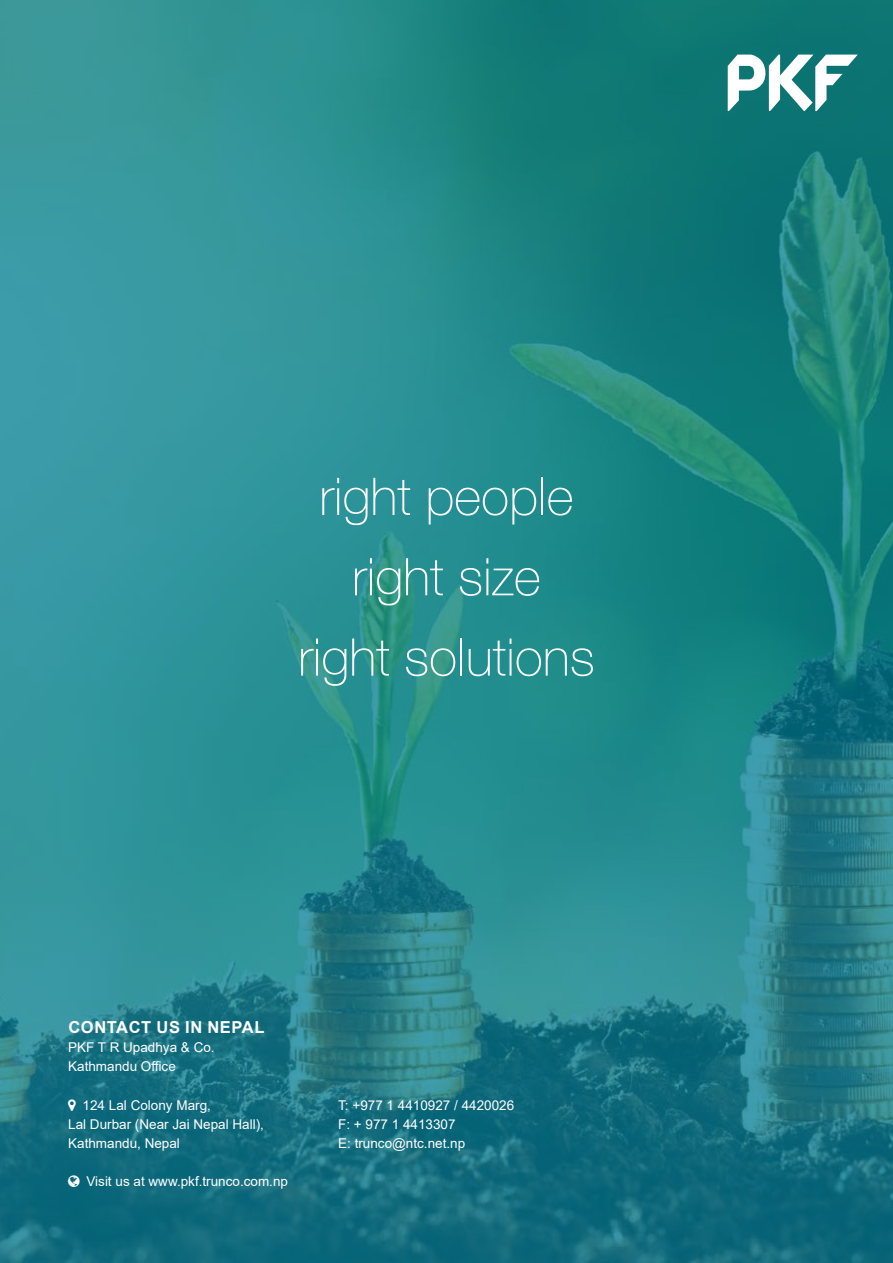
<style>
.page{position:relative;width:893px;height:1263px;background:#fff}
.page>*{position:absolute;margin:0;border:0;box-sizing:border-box;transform-origin:0 0}
.t1{font:100 51.9px/80.4px "Helvetica Neue CE";color:#fff;text-align:center}
.t2{font:700 16.5px "Arial";letter-spacing:.035em;color:#fff}
.t3{font:13.5px/19.2px "Arial";color:#fff}
</style>
<div class="page">
<img style="left:0;top:0;width:893px;height:1263px">
<svg style="left:728px;top:55px;width:130px;height:56px"></svg>
<svg style="left:68px;top:1099px;width:8px;height:11px"></svg>
<svg style="left:68px;top:1176px;width:12px;height:11px"></svg>
<h1 class="t1" style="left:298px;top:457px;width:298px">right people right size<br>right solutions</h1>
<p class="t2" style="left:68px;top:1015px;width:197px">CONTACT US IN NEPAL</p>
<p class="t3" style="left:68px;top:1037px;width:148px">PKF T R Upadhya &amp; Co.<br>Kathmandu Office</p>
<p class="t3" style="left:83px;top:1095px;width:130px">124 Lal Colony Marg,</p>
<p class="t3" style="left:338px;top:1095px;width:178px">T: +977 1 4410927 / 4420026</p>
<p class="t3" style="left:68px;top:1114px;width:197px">Lal Durbar (Near Jai Nepal Hall),</p>
<p class="t3" style="left:338px;top:1114px;width:119px">F: + 977 1 4413307</p>
<p class="t3" style="left:68px;top:1133px;width:113px">Kathmandu, Nepal</p>
<p class="t3" style="left:338px;top:1133px;width:129px">E: trunco@ntc.net.np</p>
<p class="t3" style="left:86px;top:1172px;width:203px">Visit us at www.pkf.trunco.com.np</p>
</div>
